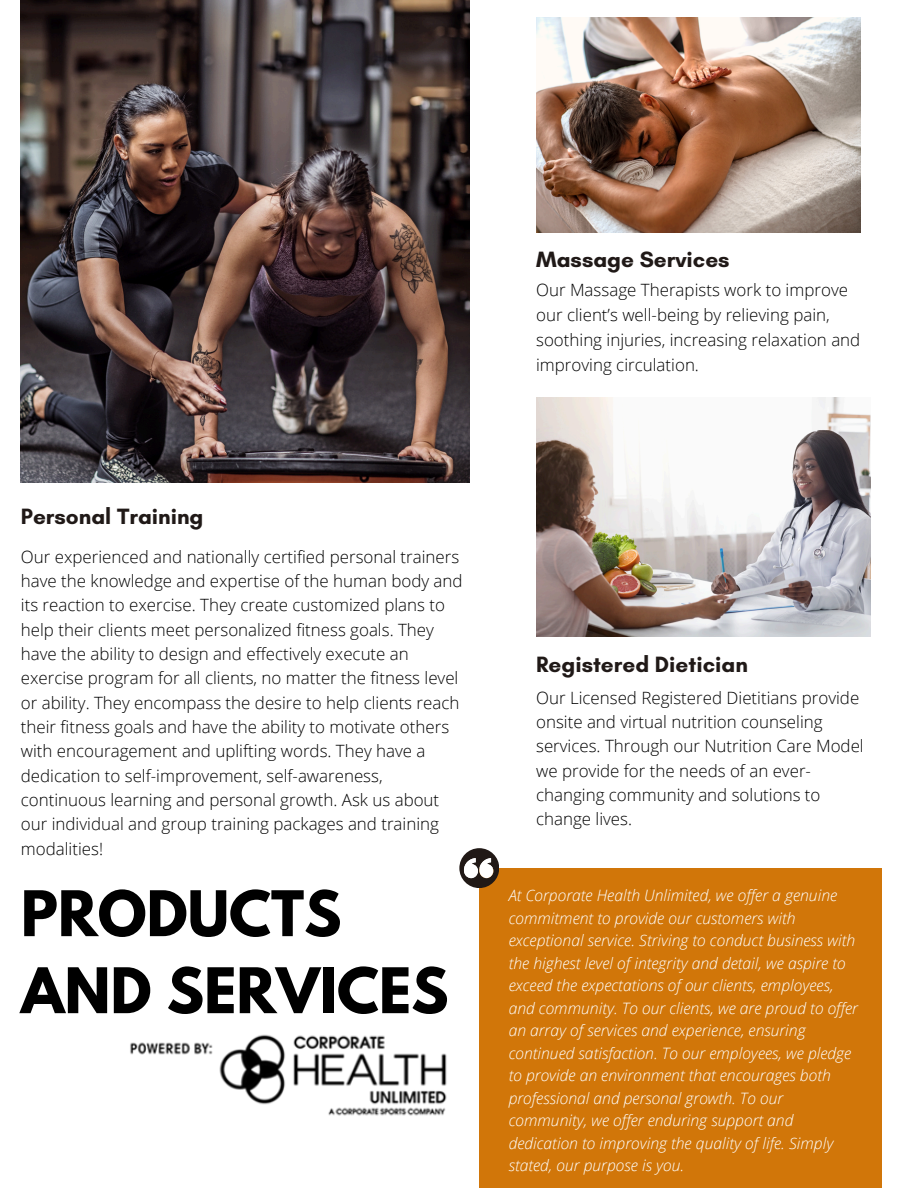
<style>
.page{position:relative;width:918px;height:1188px;background:#fff}
.page>*{position:absolute;margin:0;border:0;box-sizing:border-box;transform-origin:0 0}
.t1{font:700 55.65px/76.9px "League Spartan";color:#000}
.t2{font:700 22.5px "Glacial Indifference";color:#201917}
.t3{font:300 16.95px/24.3px "Open Sans";color:#000}
.t4{font:300 16.95px/24.3px "Open Sans";color:#010101}
.t5{font:italic 300 15.75px/22.5px "Open Sans";color:#fff}
</style>
<div class="page">
<img style="left:21px;top:0;width:449px;height:483px">
<img style="left:536px;top:398px;width:334px;height:238px">
<img style="left:536px;top:18px;width:324px;height:215px">
<div style="left:479px;top:868px;width:403px;height:320px;background:#d17609"></div>
<svg style="left:459px;top:848px;width:40px;height:40px"></svg>
<img style="left:130px;top:1034px;width:317px;height:82px">
<p class="t2" style="left:536px;top:246px;width:195px">Massage Services</p>
<p class="t3" style="left:536px;top:277px;width:326px;line-height:24.8px">Our Massage Therapists work to improve our client’s well-being by relieving pain, soothing injuries, increasing relaxation and improving circulation.</p>
<p class="t2" style="left:21px;top:502px;width:184px">Personal Training</p>
<h2 class="t3" style="left:21px;top:544px;width:443px">Our experienced and nationally certified personal trainers have the knowledge and expertise of the human body and its reaction to exercise. They create customized plans to help their clients meet personalized fitness goals. They have the ability to design and effectively execute an exercise program for all clients, no matter the fitness level or ability. They encompass the desire to help clients reach their fitness goals and have the ability to motivate others with encouragement and uplifting words. They have a dedication to self-improvement, self-awareness, continuous learning and personal growth. Ask us about our individual and group training packages and training modalities!</h2>
<h1 class="t1" style="left:21px;top:882px;width:429px">PRODUCTS<br>AND SERVICES</h1>
<h2 class="t2" style="left:536px;top:650px;width:213px">Registered Dietician</h2>
<p class="t4" style="left:536px;top:685px;width:329px">Our Licensed Registered Dietitians provide onsite and virtual nutrition counseling services. Through our Nutrition Care Model we provide for the needs of an ever&shy;changing community and solutions to change lives.</p>
<p class="t5" style="left:509px;top:884px;width:351px">At Corporate Health Unlimited, we offer a genuine commitment to provide our customers with exceptional service. Striving to conduct business with the highest level of integrity and detail, we aspire to exceed the expectations of our clients, employees, and community. To our clients, we are proud to offer an array of services and experience, ensuring continued satisfaction. To our employees, we pledge to provide an environment that encourages both professional and personal growth. To our community, we offer enduring support and dedication to improving the quality of life. Simply stated, our purpose is you.</p>
</div>
